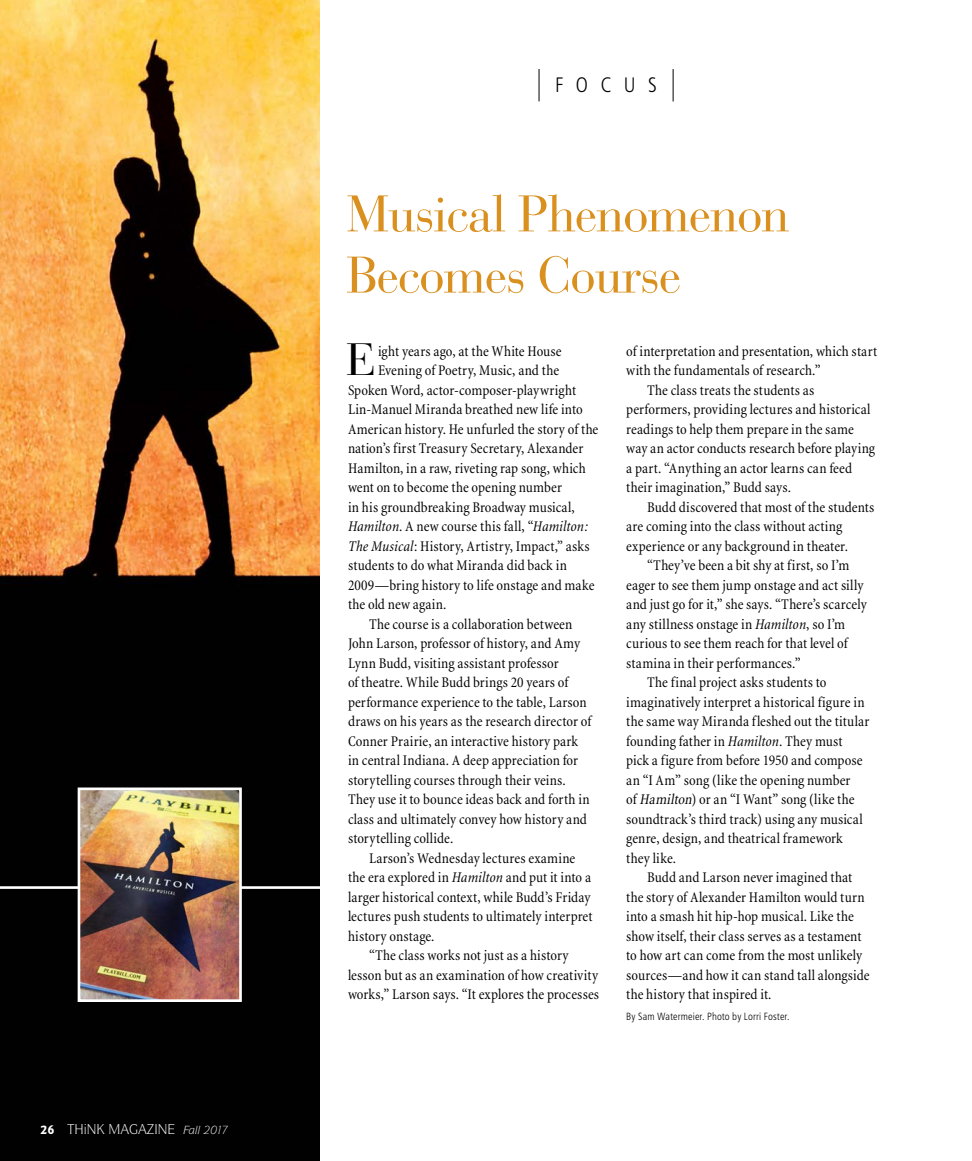
<style>
.page{position:relative;width:972px;height:1161px;background:#fff}
.page>*{position:absolute;margin:0;border:0;box-sizing:border-box;transform-origin:0 0}
._34_Pt_Black_Heads_2{font:51px/61.2px "Bauer Bodoni";letter-spacing:-.025em;color:#d9901f}
.t1{font:45px "Bauer Bodoni";color:#000}
.t2{font:21px "Humanist 777 BT Light Condensed B";letter-spacing:.6em;color:#000}
.Body_10_13_With_Inde{font:condensed 15px/19.5px "Minion";letter-spacing:.005em;color:#000}
.Body_10_13_No_Indent{font:condensed 15px "Minion";letter-spacing:.005em;color:#000}
.t3{font:700 13.5px "Goudy Sans ITC";color:#fff}
.t4{font:10.5px "Humanist 777 BT Light Condensed B";letter-spacing:.015em;color:#000}
.s1{font-style:italic}
</style>
<div class="page">
<hr style="left:673px;top:69px;width:1px;height:32px;background:#000">
<hr style="left:539px;top:69px;width:1px;height:32px;background:#000">
<img style="left:0;top:0;width:320px;height:1161px">
<hr style="left:0;top:886px;width:346px;height:3px;background:#fff">
<img style="left:76px;top:786px;width:167px;height:217px">
<svg style="left:68px;top:1124px;width:107px;height:10px"></svg>
<svg style="left:183px;top:1126px;width:45px;height:8px"></svg>
<p class="t3" style="left:40px;top:1122px;width:15px">26</p>
<p class="t2" style="left:555px;top:71px;width:103px">FOCUS</p>
<p class="_34_Pt_Black_Heads_2" style="left:346px;top:184px;width:445px">Musical Phenomenon<br>Becomes Course</p>
<p class="t1" style="left:346px;top:333px;width:32px">E</p>
<p class="Body_10_13_No_Indent" style="left:378px;top:343px;width:185px">ight years ago, at the White House</p>
<p class="Body_10_13_No_Indent" style="left:378px;top:363px;width:183px">Evening of Poetry, Music, and the</p>
<p class="Body_10_13_No_Indent" style="left:348px;top:382px;width:230px">Spoken Word, actor-composer-playwright</p>
<p class="Body_10_13_No_Indent" style="left:348px;top:402px;width:236px">Lin-Manuel Miranda breathed new life into</p>
<p class="Body_10_13_No_Indent" style="left:348px;top:421px;width:252px">American history. He unfurled the story of the</p>
<p class="Body_10_13_No_Indent" style="left:348px;top:441px;width:237px">nation’s first Treasury Secretary, Alexander</p>
<p class="Body_10_13_No_Indent" style="left:348px;top:460px;width:239px">Hamilton, in a raw, riveting rap song, which</p>
<p class="Body_10_13_No_Indent" style="left:348px;top:480px;width:216px">went on to become the opening number</p>
<p class="Body_10_13_No_Indent" style="left:348px;top:499px;width:228px">in his groundbreaking Broadway musical,</p>
<p class="Body_10_13_No_Indent" style="left:348px;top:519px;width:241px"><span class="s1">Hamilton</span>. A new course this fall, “<span class="s1">Hamilton:</span></p>
<p class="Body_10_13_No_Indent" style="left:348px;top:538px;width:243px"><span class="s1">The Musical</span>: History, Artistry, Impact,” asks</p>
<p class="Body_10_13_No_Indent" style="left:348px;top:558px;width:220px">students to do what Miranda did back in</p>
<p class="Body_10_13_No_Indent" style="left:348px;top:577px;width:248px">2009—bring history to life onstage and make</p>
<p class="Body_10_13_No_Indent" style="left:348px;top:597px;width:100px">the old new again.</p>
<p class="Body_10_13_With_Inde" style="left:348px;top:614px;width:245px;text-indent:21px">The course is a collaboration between John Larson, professor of history, and Amy Lynn Budd, visiting assistant professor<br>of theatre. While Budd brings 20 years of performance experience to the table, Larson draws on his years as the research director of Conner Prairie, an interactive history park in central Indiana. A deep appreciation for storytelling courses through their veins.<br>They use it to bounce ideas back and forth in class and ultimately convey how history and storytelling collide.</p>
<p class="Body_10_13_With_Inde" style="left:348px;top:848px;width:246px;text-indent:21px">Larson’s Wednesday lectures examine the era explored in <span class="s1">Hamilton</span> and put it into a larger historical context, while Budd’s Friday lectures push students to ultimately interpret history onstage.</p>
<p class="Body_10_13_With_Inde" style="left:348px;top:946px;width:253px;text-indent:21px">“The class works not just as a history lesson but as an examination of how creativity works,” Larson says. “It explores the processes</p>
<p class="Body_10_13_With_Inde" style="left:626px;top:341px;width:253px">of interpretation and presentation, which start with the fundamentals of research.”</p>
<p class="Body_10_13_With_Inde" style="left:626px;top:380px;width:250px;text-indent:21px">The class treats the students as performers, providing lectures and historical readings to help them prepare in the same way an actor conducts research before playing a part. “Anything an actor learns can feed their imagination,” Budd says.</p>
<p class="Body_10_13_With_Inde" style="left:626px;top:497px;width:250px;text-indent:21px">Budd discovered that most of the students are coming into the class without acting experience or any background in theater.</p>
<p class="Body_10_13_With_Inde" style="left:626px;top:556px;width:242px;text-indent:21px">“They’ve been a bit shy at first, so I’m eager to see them jump onstage and act silly and just go for it,” she says. “There’s scarcely any stillness onstage in <span class="s1">Hamilton</span>, so I’m curious to see them reach for that level of stamina in their performances.”</p>
<p class="Body_10_13_With_Inde" style="left:626px;top:673px;width:245px;text-indent:21px">The final project asks students to imaginatively interpret a historical figure in the same way Miranda fleshed out the titular founding father in <span class="s1">Hamilton</span>. They must<br>pick a figure from before 1950 and compose an “I Am” song (like the opening number<br>of <span class="s1">Hamilton</span>) or an “I Want” song (like the soundtrack’s third track) using any musical genre, design, and theatrical framework they like.</p>
<p class="Body_10_13_With_Inde" style="left:626px;top:868px;width:245px;text-indent:21px">Budd and Larson never imagined that the story of Alexander Hamilton would turn into a smash hit hip-hop musical. Like the show itself, their class serves as a testament to how art can come from the most unlikely sources—and how it can stand tall alongside the history that inspired it.</p>
<p class="t4" style="left:626px;top:1010px;width:165px">By Sam Watermeier. Photo by Lorri Foster.</p>
</div>
